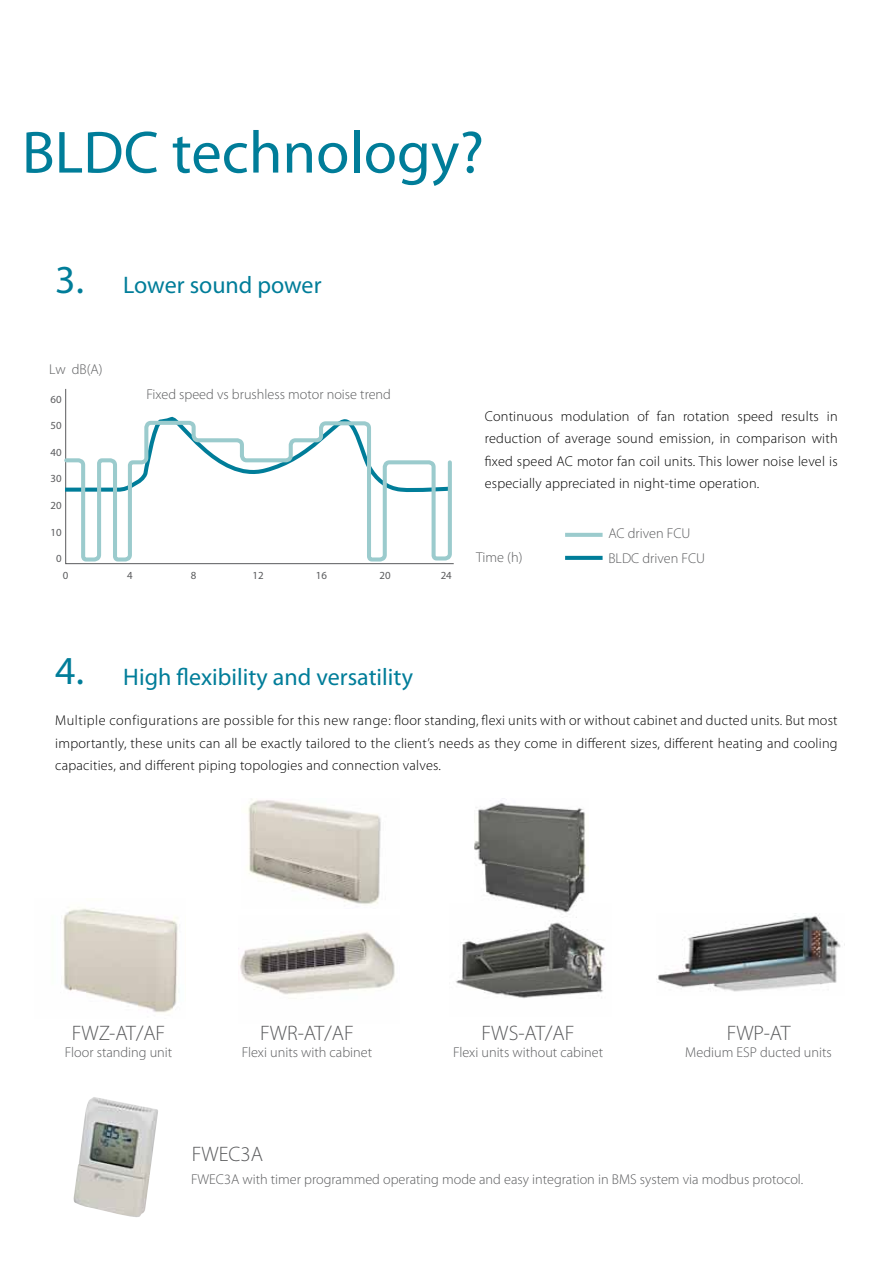
<style>
.page{position:relative;width:893px;height:1263px;background:#fff}
.page>*{position:absolute;margin:0;border:0;box-sizing:border-box;transform-origin:0 0}
.t1{font:60px "Myriad Pro";color:#007d99}
.t2{font:39.75px "Myriad Pro";color:#007d99}
.t3{font:24px "Myriad Pro";color:#007d99}
.t4{font:300 21px "Myriad Pro";color:#5a5b5d}
.t5{font:300 14.25px/22.5px "Myriad Pro";letter-spacing:.015em;color:#000;text-align:justify}
.t6{font:300 14.25px/25.5px "Myriad Pro";color:#5a5b5d}
.t7{font:10.8px "Myriad Pro";color:#5a5b5d}
</style>
<div class="page">
<img style="left:63px;top:908px;width:115px;height:105px">
<img style="left:657px;top:915px;width:188px;height:77px">
<img style="left:238px;top:932px;width:157px;height:63px">
<img style="left:456px;top:917px;width:149px;height:81px">
<svg style="left:565px;top:533px;width:38px;height:4px"></svg>
<svg style="left:565px;top:556px;width:38px;height:4px"></svg>
<svg style="left:65px;top:388px;width:389px;height:176px"></svg>
<svg style="left:65px;top:411px;width:389px;height:8px"></svg>
<svg style="left:64px;top:419px;width:390px;height:144px"></svg>
<img style="left:73px;top:1097px;width:85px;height:120px">
<img style="left:474px;top:801px;width:112px;height:112px">
<img style="left:248px;top:799px;width:133px;height:105px">
<h1 class="t1" style="left:22px;top:115px;width:464px">BLDC technology?</h1>
<h2 class="t2" style="left:55px;top:255px;width:30px">3.</h2>
<h3 class="t3" style="left:123px;top:271px;width:200px">Lower sound power</h3>
<p class="t6" style="left:49px;top:357px;width:55px">Lw dB(A)</p>
<p class="t7" style="left:50px;top:392px;width:13px">60</p>
<p class="t7" style="left:50px;top:419px;width:13px">50</p>
<p class="t7" style="left:50px;top:446px;width:13px">40</p>
<p class="t7" style="left:50px;top:472px;width:13px">30</p>
<p class="t7" style="left:50px;top:499px;width:13px">20</p>
<p class="t7" style="left:50px;top:525px;width:13px">10</p>
<p class="t7" style="left:56px;top:552px;width:7px">0</p>
<p class="t6" style="left:146px;top:381px;width:246px">Fixed speed vs brushless motor noise trend</p>
<p class="t7" style="left:63px;top:569px;width:7px">0</p>
<p class="t7" style="left:127px;top:569px;width:7px">4</p>
<p class="t7" style="left:191px;top:569px;width:7px">8</p>
<p class="t7" style="left:253px;top:569px;width:13px">12</p>
<p class="t7" style="left:316px;top:569px;width:13px">16</p>
<p class="t7" style="left:379px;top:569px;width:13px">20</p>
<p class="t7" style="left:441px;top:569px;width:13px">24</p>
<p class="t5" style="left:485px;top:404px;width:354px">Continuous modulation of fan rotation speed results in reduction of average sound emission, in comparison with fixed speed AC motor fan coil units. This lower noise level is especially appreciated in night-time operation.</p>
<p class="t6" style="left:476px;top:545px;width:48px">Time (h)</p>
<p class="t6" style="left:608px;top:520px;width:98px">AC driven FCU<br>BLDC driven FCU</p>
<h2 class="t2" style="left:55px;top:646px;width:30px">4.</h2>
<h3 class="t3" style="left:123px;top:662px;width:291px">High flexibility and versatility</h3>
<p class="t5" style="left:55px;top:709px;width:784px">Multiple configurations are possible for this new range: floor standing, flexi units with or without cabinet and ducted units. But most importantly, these units can all be exactly tailored to the client’s needs as they come in different sizes, different heating and cooling capacities, and different piping topologies and connection valves.</p>
<h3 class="t4" style="left:72px;top:1020px;width:95px">FWZ-AT/AF</h3>
<p class="t6" style="left:65px;top:1039px;width:109px">Floor standing unit</p>
<h3 class="t4" style="left:260px;top:1020px;width:95px">FWR-AT/AF</h3>
<p class="t6" style="left:242px;top:1039px;width:132px">Flexi units with cabinet</p>
<h3 class="t4" style="left:482px;top:1020px;width:94px">FWS-AT/AF</h3>
<p class="t6" style="left:453px;top:1039px;width:152px">Flexi units without cabinet</p>
<h3 class="t4" style="left:727px;top:1020px;width:65px">FWP-AT</h3>
<p class="t6" style="left:685px;top:1039px;width:148px">Medium ESP ducted units</p>
<h3 class="t4" style="left:192px;top:1141px;width:73px">FWEC3A</h3>
<p class="t6" style="left:191px;top:1166px;width:614px">FWEC3A with timer programmed operating mode and easy integration in BMS system via modbus protocol.</p>
</div>
